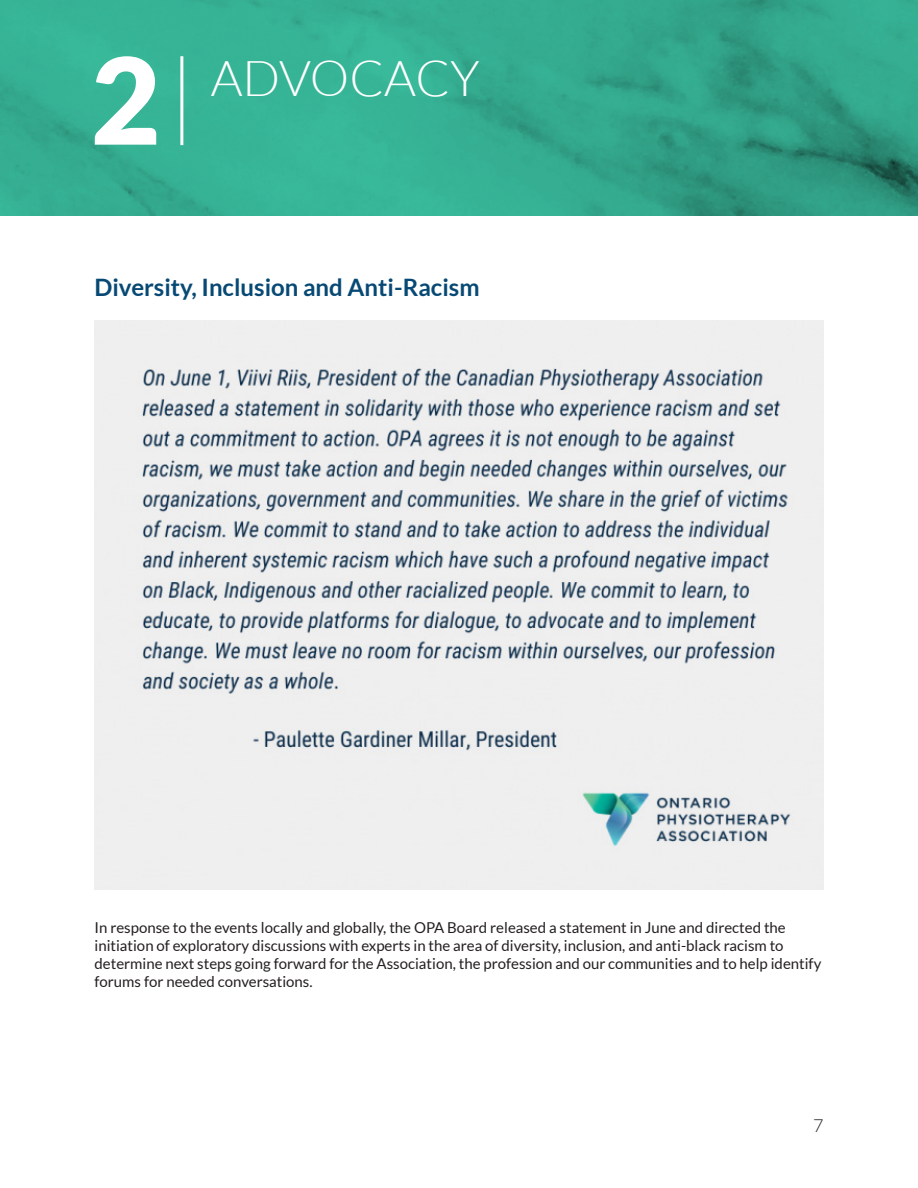
<style>
.page{position:relative;width:918px;height:1188px;background:#fff}
.page>*{position:absolute;margin:0;border:0;box-sizing:border-box;transform-origin:0 0}
.t1{font:900 120px "Lato";color:#fff}
.t2{font:300 49.5px "Lato";color:#fff}
.t3{font:700 24px "Lato";color:#074974}
.t4{font:300 18px "Lato";color:#231f20}
.OPA_Basic_Paragraph{font:15px/18px "Lato";color:#231f20}
</style>
<div class="page">
<img style="left:0;top:0;width:918px;height:215px">
<hr style="left:180px;top:56px;width:3px;height:89px;background:#fff">
<img style="left:94px;top:321px;width:730px;height:568px">
<p class="t1" style="left:91px;top:30px;width:71px">2</p>
<p class="t2" style="left:211px;top:52px;width:271px">ADVOCACY</p>
<h2 class="t3" style="left:94px;top:274px;width:387px">Diversity, Inclusion and Anti-Racism</h2>
<p class="OPA_Basic_Paragraph" style="left:94px;top:919px;width:728px">In response to the events locally and globally, the OPA Board released a statement in June and directed the initiation of exploratory discussions with experts in the area of diversity, inclusion, and anti-black racism to determine next steps going forward for the Association, the profession and our communities and to help identify forums for needed conversations.</p>
<p class="t4" style="left:813px;top:1116px;width:12px">7</p>
</div>
